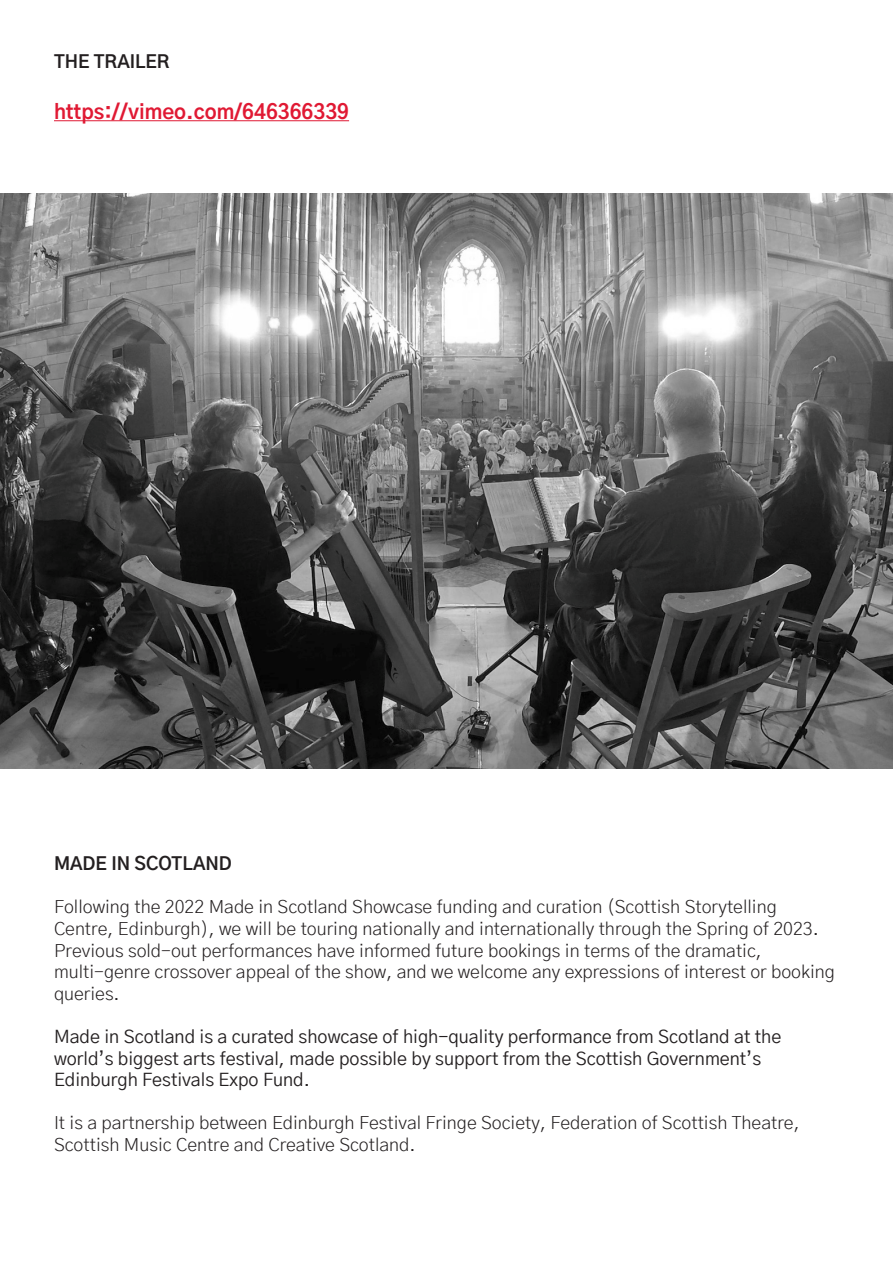
<style>
.page{position:relative;width:893px;height:1263px;background:#fff}
.page>*{position:absolute;margin:0;border:0;box-sizing:border-box;transform-origin:0 0}
.t1{font:700 20.25px "Gothic A1";color:#e01933}
.t2{font:300 18px/21.6px "Gothic A1";color:#231f20}
.t3{font:18px/21.6px "Gothic A1";color:#231f20}
.t4{font:700 18px "Gothic A1";color:#231f20}
</style>
<div class="page">
<img style="left:0;top:193px;width:893px;height:576px">
<hr style="left:54px;top:120px;width:295px;height:1px;background:#e01933">
<p class="t4" style="left:54px;top:47px;width:117px">THE TRAILER</p>
<p class="t1" style="left:54px;top:95px;width:297px">https://vimeo.com/646366339</p>
<p class="t4" style="left:54px;top:849px;width:179px">MADE IN SCOTLAND</p>
<p class="t2" style="left:54px;top:895px;width:782px">Following the 2022 Made in Scotland Showcase funding and curation (Scottish Storytelling Centre, Edinburgh), we will be touring nationally and internationally through the Spring of 2023.<br>Previous sold-out performances have informed future bookings in terms of the dramatic, multi-genre crossover appeal of the show, and we welcome any expressions of interest or booking queries.</p>
<p class="t3" style="left:54px;top:1025px;width:729px">Made in Scotland is a curated showcase of high-quality performance from Scotland at the world’s biggest arts festival, made possible by support from the Scottish Government’s<br>Edinburgh Festivals Expo Fund.</p>
<p class="t2" style="left:54px;top:1111px;width:747px">It is a partnership between Edinburgh Festival Fringe Society, Federation of Scottish Theatre,<br>Scottish Music Centre and Creative Scotland.</p>
</div>
